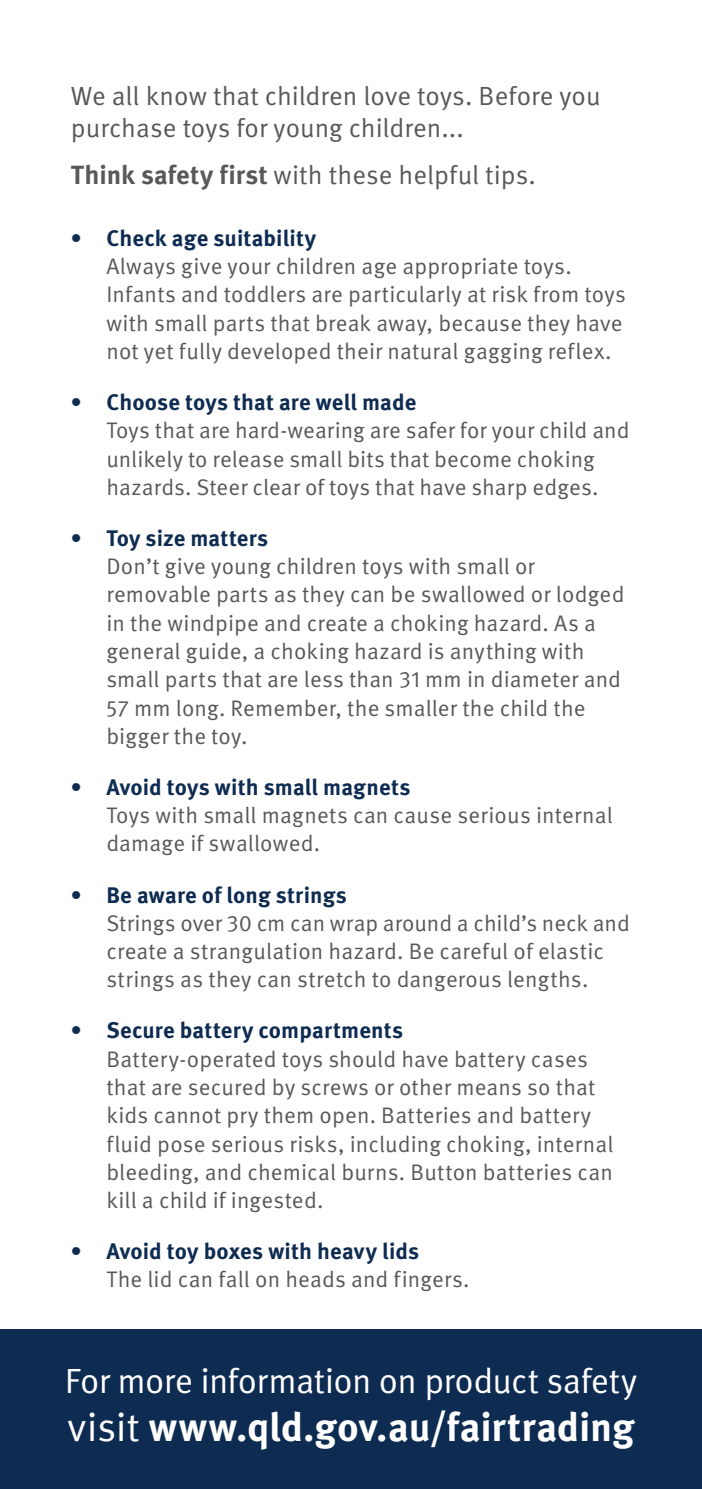
<style>
.page{position:relative;width:702px;height:1489px;background:#fff}
.page>*{position:absolute;margin:0;border:0;box-sizing:border-box;transform-origin:0 0}
.t1{font:700 40px "Meta OT";letter-spacing:-.005em;color:#fff}
.t2{font:35px "Meta OT";letter-spacing:-.02em;color:#fff}
.t3{font:26.25px/32.5px "Meta OT";color:#57585a}
.t4{font:22.5px/28.2px "Meta OT";letter-spacing:.005em;color:#57585a}
.t5{font:700 22.5px "Meta OT";letter-spacing:.005em;color:#0e2b51}
.s1{font-weight:700}
.s2{font-weight:400}
</style>
<div class="page">
<div style="left:0;top:1329px;width:702px;height:159px;background:#0e2b51"></div>
<p class="t3" style="left:71px;top:80px;width:531px">We all know that children love toys. Before you purchase toys for young children...</p>
<p class="t3" style="left:71px;top:159px;width:466px"><span class="s1">Think safety first</span> with these helpful tips.</p>
<p class="t5" style="left:71px;top:224px;width:247px">• Check age suitability</p>
<p class="t4" style="left:106px;top:252px;width:521px">Always give your children age appropriate toys.<br>Infants and toddlers are particularly at risk from toys with small parts that break away, because they have not yet fully developed their natural gagging reflex.</p>
<p class="t5" style="left:71px;top:388px;width:347px">• Choose toys that are well made</p>
<p class="t4" style="left:106px;top:416px;width:524px">Toys that are hard-wearing are safer for your child and unlikely to release small bits that become choking hazards. Steer clear of toys that have sharp edges.</p>
<p class="t5" style="left:71px;top:524px;width:199px">• Toy size matters</p>
<p class="t4" style="left:106px;top:552px;width:519px">Don’t give young children toys with small or removable parts as they can be swallowed or lodged in the windpipe and create a choking hazard. As a general guide, a choking hazard is anything with small parts that are less than 31 mm in diameter and 57 mm long. Remember, the smaller the child the bigger the toy.</p>
<p class="t5" style="left:71px;top:772px;width:341px">• Avoid toys with small magnets</p>
<p class="t4" style="left:106px;top:801px;width:508px">Toys with small magnets can cause serious internal damage if swallowed.</p>
<p class="t5" style="left:71px;top:880px;width:277px">• Be aware of long strings</p>
<p class="t4" style="left:106px;top:909px;width:525px">Strings over 30 cm can wrap around a child’s neck and create a strangulation hazard. Be careful of elastic strings as they can stretch to dangerous lengths.</p>
<p class="t5" style="left:71px;top:1016px;width:334px">• Secure battery compartments</p>
<p class="t4" style="left:106px;top:1045px;width:508px">Battery-operated toys should have battery cases that are secured by screws or other means so that kids cannot pry them open. Batteries and battery fluid pose serious risks, including choking, internal bleeding, and chemical burns. Button batteries can kill a child if ingested.</p>
<p class="t5" style="left:71px;top:1236px;width:350px">• Avoid toy boxes with heavy lids</p>
<p class="t4" style="left:106px;top:1265px;width:365px">The lid can fall on heads and fingers.</p>
<h2 class="t2" style="left:65px;top:1359px;width:573px">For more information on product safety</h2>
<h1 class="t1" style="left:67px;top:1401px;width:568px"><span class="s2">visit</span> www.qld.gov.au/fairtrading</h1>
</div>
